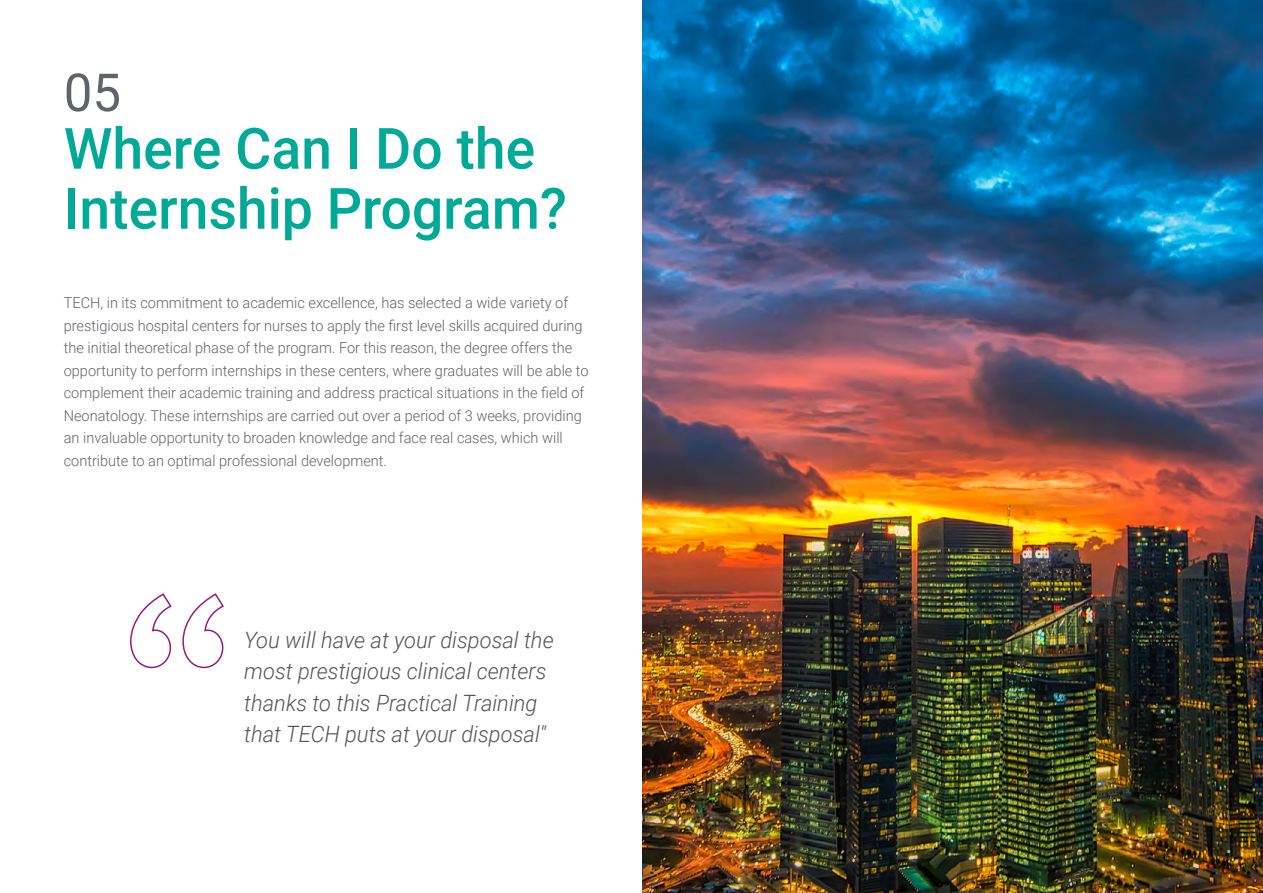
<style>
.page{position:relative;width:1263px;height:893px;background:#fff}
.page>*{position:absolute;margin:0;border:0;box-sizing:border-box;transform-origin:0 0}
.t1{font:500 57px/60px "Roboto";color:#00aa97}
.t2{font:52.5px "Roboto";color:#61646a}
.t3{font:italic 300 22.5px/31.5px "Roboto";color:#52555b}
.t4{font:300 15px/22.5px "Roboto";color:#61646a}
</style>
<div class="page">
<svg style="left:130px;top:593px;width:94px;height:76px"></svg>
<img style="left:642px;top:0;width:621px;height:893px">
<h2 class="t2" style="left:64px;top:56px;width:59px">05</h2>
<h1 class="t1" style="left:64px;top:116px;width:504px">Where Can I Do the<br>Internship Program?</h1>
<p class="t4" style="left:64px;top:291px;width:526px">TECH, in its commitment to academic excellence, has selected a wide variety of prestigious hospital centers for nurses to apply the first level skills acquired during the initial theoretical phase of the program. For this reason, the degree offers the opportunity to perform internships in these centers, where graduates will be able to complement their academic training and address practical situations in the field of Neonatology. These internships are carried out over a period of 3 weeks, providing an invaluable opportunity to broaden knowledge and face real cases, which will contribute to an optimal professional development.</p>
<h3 class="t3" style="left:244px;top:623px;width:311px">You will have at your disposal the most prestigious clinical centers thanks to this Practical Training that TECH puts at your disposal"</h3>
</div>
